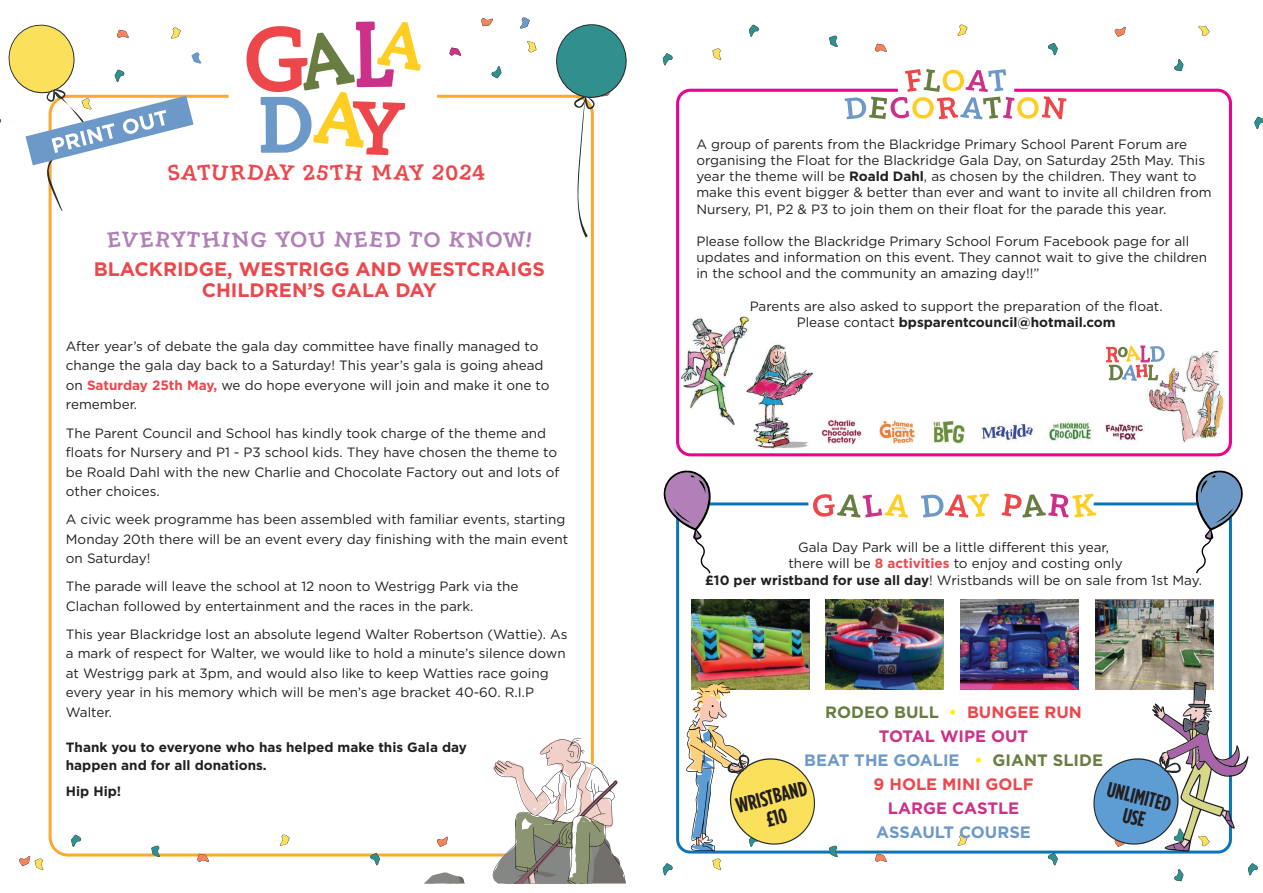
<style>
.page{position:relative;width:1263px;height:893px;background:#fff}
.page>*{position:absolute;margin:0;border:0;box-sizing:border-box;transform-origin:0 0}
.t1{font:700 21px "Roald Dahl Wonky";color:#b17fb8}
.t2{font:700 21px/21px "Gotham Condensed";color:#231f20;text-align:center}
.t3{font:700 21px "Roald Dahl Wonky";color:#ed474c}
.t4{font:700 19.5px/21px "Gotham";color:#ed474c;text-align:center}
.t5{font:700 16.5px "Gotham";color:#6d99c8}
.t6{font:700 16.5px "Gotham";color:#cc3088}
.t7{font:700 16.5px "Gotham";color:#697d43}
.t8{font:700 16.5px "Gotham";color:#ed474c}
.t9{font:13.5px/19.5px "Gotham";color:#231f20}
.t10{font:700 13.5px/18px "Gotham";color:#231f20}
.s1{font-weight:700;color:#ed474c}
.s2{font-weight:700}
.s3{color:#fff101}
.s4{color:#ed474c}
.s5{color:#697d43}
</style>
<div class="page">
<svg style="left:520px;top:17px;width:10px;height:12px"></svg>
<svg style="left:449px;top:47px;width:12px;height:9px"></svg>
<svg style="left:527px;top:41px;width:9px;height:12px"></svg>
<svg style="left:491px;top:66px;width:10px;height:12px"></svg>
<svg style="left:481px;top:18px;width:12px;height:8px"></svg>
<svg style="left:246px;top:22px;width:175px;height:133px"></svg>
<svg style="left:555px;top:24px;width:72px;height:213px"></svg>
<svg style="left:19px;top:856px;width:25px;height:14px"></svg>
<svg style="left:151px;top:845px;width:11px;height:13px"></svg>
<svg style="left:71px;top:835px;width:11px;height:12px"></svg>
<svg style="left:437px;top:836px;width:11px;height:11px"></svg>
<svg style="left:279px;top:834px;width:11px;height:12px"></svg>
<svg style="left:367px;top:853px;width:13px;height:13px"></svg>
<svg style="left:194px;top:854px;width:18px;height:8px"></svg>
<svg style="left:492px;top:737px;width:133px;height:147px"></svg>
<svg style="left:424px;top:872px;width:41px;height:11px"></svg>
<svg style="left:0;top:24px;width:204px;height:193px"></svg>
<img style="left:1095px;top:600px;width:118px;height:82px">
<img style="left:691px;top:600px;width:118px;height:82px">
<svg style="left:1254px;top:117px;width:9px;height:13px"></svg>
<img style="left:680px;top:98px;width:548px;height:359px">
<div style="left:676px;top:89px;width:556px;height:367px;border:3px solid #ed028c;border-radius:13px"></div>
<svg style="left:1106px;top:345px;width:59px;height:36px"></svg>
<svg style="left:663px;top:470px;width:48px;height:103px"></svg>
<svg style="left:1196px;top:470px;width:47px;height:103px"></svg>
<svg style="left:845px;top:69px;width:221px;height:50px"></svg>
<svg style="left:712px;top:48px;width:10px;height:12px"></svg>
<svg style="left:829px;top:35px;width:9px;height:13px"></svg>
<svg style="left:663px;top:53px;width:10px;height:13px"></svg>
<svg style="left:749px;top:25px;width:10px;height:12px"></svg>
<svg style="left:1198px;top:25px;width:11px;height:12px"></svg>
<svg style="left:1174px;top:59px;width:9px;height:13px"></svg>
<svg style="left:1114px;top:26px;width:12px;height:11px"></svg>
<svg style="left:957px;top:24px;width:10px;height:12px"></svg>
<svg style="left:1048px;top:43px;width:10px;height:13px"></svg>
<svg style="left:875px;top:44px;width:12px;height:8px"></svg>
<svg style="left:829px;top:845px;width:11px;height:13px"></svg>
<svg style="left:663px;top:863px;width:10px;height:13px"></svg>
<svg style="left:1174px;top:869px;width:9px;height:13px"></svg>
<svg style="left:957px;top:834px;width:10px;height:12px"></svg>
<svg style="left:1045px;top:853px;width:13px;height:13px"></svg>
<svg style="left:875px;top:854px;width:12px;height:8px"></svg>
<svg style="left:1248px;top:863px;width:10px;height:13px"></svg>
<svg style="left:813px;top:494px;width:95px;height:24px"></svg>
<svg style="left:921px;top:493px;width:68px;height:25px"></svg>
<svg style="left:1002px;top:493px;width:94px;height:25px"></svg>
<svg style="left:686px;top:682px;width:134px;height:188px"></svg>
<svg style="left:1088px;top:682px;width:160px;height:170px"></svg>
<img style="left:826px;top:600px;width:118px;height:90px">
<img style="left:960px;top:600px;width:118px;height:90px">
<p class="t3" style="left:167px;top:160px;width:321px">SATURDAY 25TH MAY 2024</p>
<p class="t1" style="left:106px;top:227px;width:428px">EVERYTHING YOU NEED TO KNOW!</p>
<p class="t4" style="left:94px;top:258px;width:453px">BLACKRIDGE, WESTRIGG AND WESTCRAIGS<br>CHILDREN’S GALA DAY</p>
<p class="t9" style="left:66px;top:336px;width:485px">After year’s of debate the gala day committee have finally managed to change the gala day back to a Saturday! This year’s gala is going ahead on <span class="s1">Saturday 25th May,</span> we do hope everyone will join and make it one to remember.</p>
<p class="t9" style="left:66px;top:423px;width:495px">The Parent Council and School has kindly took charge of the theme and floats for Nursery and P1 - P3 school kids. They have chosen the theme to be Roald Dahl with the new Charlie and Chocolate Factory out and lots of other choices.</p>
<p class="t9" style="left:66px;top:509px;width:504px">A civic week programme has been assembled with familiar events, starting<br>Monday 20th there will be an event every day finishing with the main event on Saturday!</p>
<p class="t9" style="left:66px;top:576px;width:454px">The parade will leave the school at 12 noon to Westrigg Park via the<br>Clachan followed by entertainment and the races in the park.</p>
<p class="t9" style="left:66px;top:624px;width:503px">This year Blackridge lost an absolute legend Walter Robertson (Wattie). As a mark of respect for Walter, we would like to hold a minute’s silence down at Westrigg park at 3pm, and would also like to keep Watties race going every year in his memory which will be men’s age bracket 40-60. R.I.P Walter.</p>
<p class="t10" style="left:66px;top:738px;width:403px">Thank you to everyone who has helped make this Gala day happen and for all donations.</p>
<p class="t10" style="left:66px;top:782px;width:57px">Hip Hip!</p>
<p class="t9" style="left:696px;top:136px;width:517px;line-height:16.2px">A group of parents from the Blackridge Primary School Parent Forum are organising the Float for the Blackridge Gala Day, on Saturday 25th May. This year the theme will be <span class="s2">Roald Dahl</span>, as chosen by the children. They want to make this event bigger &amp; better than ever and want to invite all children from Nursery, P1, P2 &amp; P3 to join them on their float for the parade this year.</p>
<p class="t9" style="left:696px;top:233px;width:512px;line-height:16.2px">Please follow the Blackridge Primary School Forum Facebook page for all updates and information on this event. They cannot wait to give the children in the school and the community an amazing day!!”</p>
<p class="t9" style="left:750px;top:298px;width:414px;line-height:16.2px;text-align:center">Parents are also asked to support the preparation of the float.<br>Please contact <span class="s2">bpsparentcouncil@hotmail.com</span></p>
<p class="t9" style="left:705px;top:539px;width:498px;line-height:16.2px;text-align:center">Gala Day Park will be a little different this year,<br>there will be <span class="s1">8 activities</span> to enjoy and costing only<br><span class="s2">£10 per wristband for use all day</span>! Wristbands will be on sale from 1st May.</p>
<p class="t7" style="left:825px;top:701px;width:258px">RODEO BULL <span class="s3">•</span> <span class="s4">BUNGEE RUN</span></p>
<p class="t6" style="left:879px;top:725px;width:151px">TOTAL WIPE OUT</p>
<p class="t5" style="left:804px;top:749px;width:300px">BEAT THE GOALIE <span class="s3">•</span> <span class="s5">GIANT SLIDE</span></p>
<p class="t8" style="left:873px;top:773px;width:162px">9 HOLE MINI GOLF</p>
<p class="t6" style="left:888px;top:797px;width:133px">LARGE CASTLE</p>
<p class="t5" style="left:876px;top:821px;width:156px">ASSAULT COURSE</p>
<p class="t2" style="left:734px;top:795px;width:74px;rotate:-14deg">WRISTBAND £10</p>
<p class="t2" style="left:1110px;top:778px;width:67px;rotate:14deg">UNLIMITED<br>USE</p>
</div>
